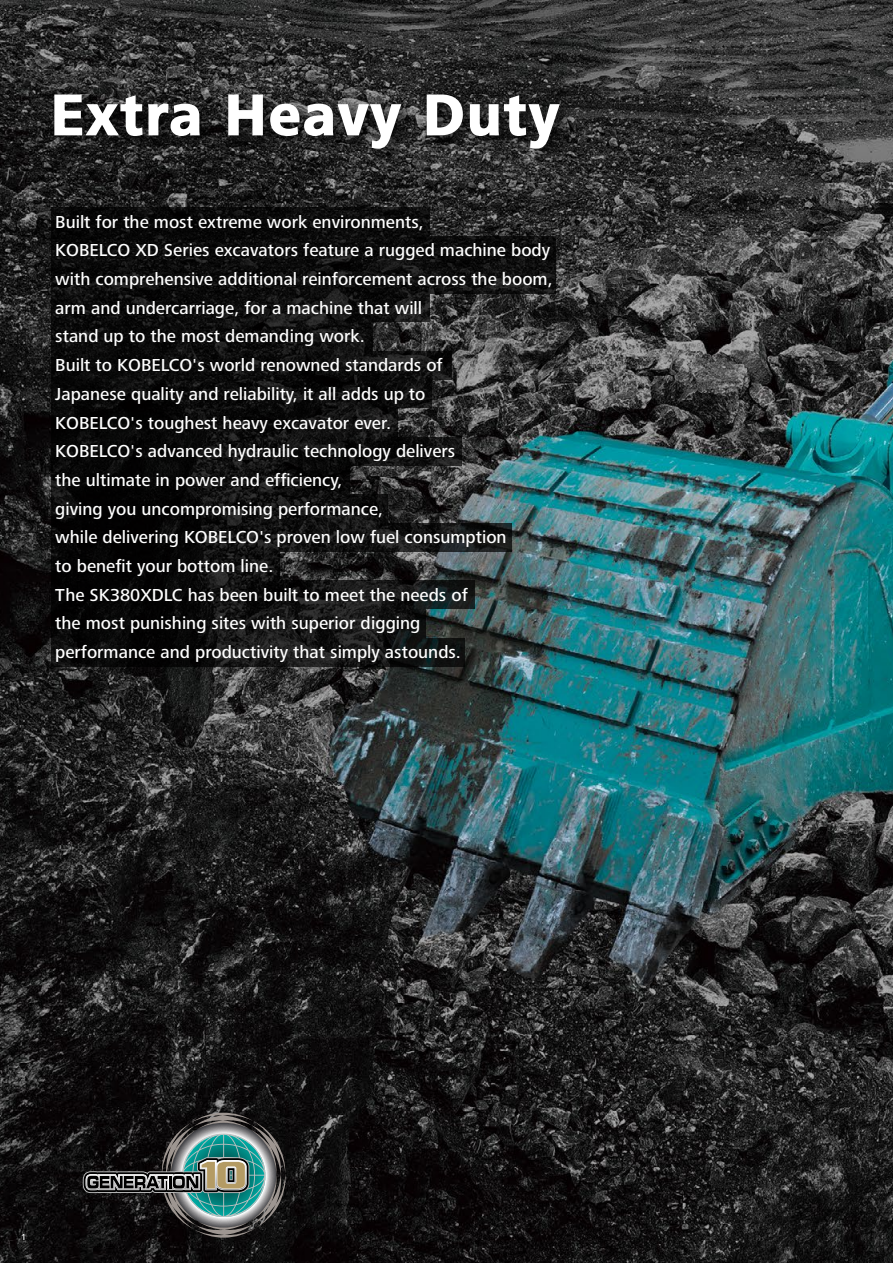
<style>
.page{position:relative;width:893px;height:1263px;background:#fff}
.page>*{position:absolute;margin:0;border:0;box-sizing:border-box;transform-origin:0 0}
.t1{font:700 58.5px "Frutiger Next Pro";letter-spacing:.05em;color:#fff}
.t2{font:500 18px/28.7px "Frutiger Next Pro";color:#fff}
.t3{font:500 9px "Frutiger Next Pro";color:#fff}
</style>
<div class="page">
<img style="left:0;top:0;width:893px;height:1263px">
<svg style="left:51px;top:207px;width:379px;height:29px;background:#0a0a0a"></svg>
<svg style="left:51px;top:236px;width:504px;height:29px;background:#0c0c0c"></svg>
<svg style="left:51px;top:265px;width:504px;height:28px;background:#0f0f0f"></svg>
<svg style="left:51px;top:293px;width:379px;height:29px;background:#111"></svg>
<svg style="left:51px;top:322px;width:321px;height:29px;background:#0e0e0e"></svg>
<svg style="left:51px;top:351px;width:400px;height:28px;background:#0e0e0e"></svg>
<svg style="left:51px;top:379px;width:381px;height:29px;background:#0c0c0c"></svg>
<svg style="left:51px;top:408px;width:347px;height:29px;background:#0c0c0c"></svg>
<svg style="left:51px;top:437px;width:411px;height:29px;background:#0d0d0d"></svg>
<svg style="left:51px;top:466px;width:298px;height:28px;background:#0b0b0b"></svg>
<svg style="left:51px;top:494px;width:337px;height:29px;background:#0d0c0c"></svg>
<svg style="left:51px;top:523px;width:461px;height:29px;background:#101010"></svg>
<svg style="left:51px;top:552px;width:228px;height:28px;background:#0a0a0a"></svg>
<svg style="left:51px;top:580px;width:423px;height:29px;background:#0f0f10"></svg>
<svg style="left:51px;top:609px;width:375px;height:29px;background:#101010"></svg>
<svg style="left:51px;top:638px;width:414px;height:28px;background:#111212"></svg>
<svg style="left:83px;top:1113px;width:203px;height:124px;background:#3e4b49"></svg>
<img style="left:40px;top:74px;width:543px;height:96px">
<svg style="left:53px;top:94px;width:148px;height:43px;background:#4c4b4b"></svg>
<svg style="left:227px;top:94px;width:176px;height:56px;background:#4b4b4b"></svg>
<svg style="left:426px;top:94px;width:135px;height:56px;background:#464646"></svg>
<h1 class="t1" style="left:51px;top:82px;width:509px">Extra Heavy Duty</h1>
<p class="t2" style="left:55px;top:207px;width:499px">Built for the most extreme work environments,<br>KOBELCO XD Series excavators feature a rugged machine body with comprehensive additional reinforcement across the boom, arm and undercarriage, for a machine that will<br>stand up to the most demanding work.<br>Built to KOBELCO's world renowned standards of<br>Japanese quality and reliability, it all adds up to<br>KOBELCO's toughest heavy excavator ever.<br>KOBELCO's advanced hydraulic technology delivers<br>the ultimate in power and efficiency,<br>giving you uncompromising performance,<br>while delivering KOBELCO's proven low fuel consumption<br>to benefit your bottom line.<br>The SK380XDLC has been built to meet the needs of<br>the most punishing sites with superior digging<br>performance and productivity that simply astounds.</p>
<p class="t3" style="left:21px;top:1232px;width:7px">1</p>
</div>
